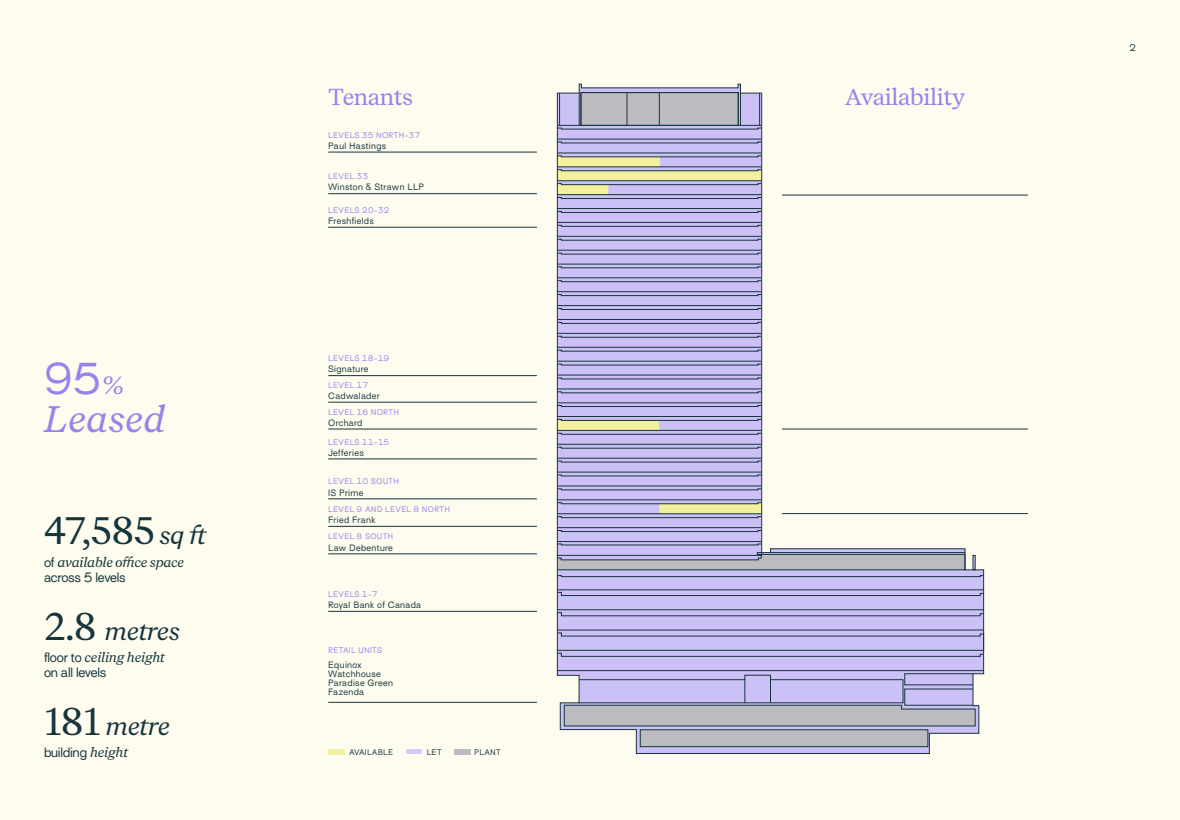
<style>
.page{position:relative;width:1180px;height:820px;background:#fdfcee}
.page>*{position:absolute;margin:0;border:0;box-sizing:border-box;transform-origin:0 0}
.t1{font:300 41px "AT Surt";color:#9882ec}
.t2{font:39px "Recife Text";color:#17353d}
.t3{font:italic 36.9px "Recife Text";color:#9882ec}
.t4{font:italic 25px "Recife Text";letter-spacing:-.02em;color:#17353d}
.t5{font:23px "Recife Text";letter-spacing:-.02em;color:#9882ec}
.t6{font:italic 13.5px "Recife Text";letter-spacing:-.02em;color:#17353d}
.t7{font:300 12.5px "AT Surt";letter-spacing:-.02em;color:#17353d}
.t8{font:300 9.05px "AT Surt";color:#17353d}
.t9{font:300 8.5px/9px "AT Surt";letter-spacing:.04em;color:#17353d}
.t10{font:300 8.5px "AT Surt";letter-spacing:.02em;color:#17353d}
.t11{font:300 7.5px "AT Surt";letter-spacing:.04em;color:#9882ec}
.t12{font:300 7.5px "AT Surt";letter-spacing:.04em;color:#17353d}
.s1{font-family:"Recife Text";font-weight:400;font-style:italic;font-size:25px}
.s2{font-style:italic;font-size:25px}
.s3{font-family:"AT Surt";font-weight:300;font-style:normal;font-size:12.5px}
.s4{font-style:normal;font-size:39px}
.s5{font-family:"Recife Text";font-weight:400;font-style:italic;font-size:13.5px}
</style>
<div class="page">
<svg style="left:557px;top:577px;width:427px;height:177px;background:#c5bfe5"></svg>
<hr style="left:557px;top:589px;width:427px;height:1px;background:#17353d">
<hr style="left:557px;top:609px;width:427px;height:1px;background:#17353d">
<svg style="left:557px;top:592px;width:427px;height:4px;background:#9e9ec7"></svg>
<hr style="left:557px;top:630px;width:427px;height:1px;background:#17353d">
<svg style="left:557px;top:612px;width:427px;height:5px;background:#a5a3cf"></svg>
<hr style="left:557px;top:670px;width:427px;height:1px;background:#17353d">
<svg style="left:557px;top:632px;width:427px;height:25px;background:#b4afde"></svg>
<svg style="left:564px;top:674px;width:412px;height:53px;background:#b7b5d2"></svg>
<div style="left:904px;top:673px;width:69px;height:12px;border:1px solid #17353d"></div>
<div style="left:904px;top:689px;width:69px;height:17px;border:1px solid #17353d"></div>
<svg style="left:557px;top:83px;width:427px;height:494px"></svg>
<hr style="left:328px;top:702px;width:209px;height:1px;background:#17353d">
<hr style="left:328px;top:611px;width:209px;height:1px;background:#17353d">
<hr style="left:328px;top:554px;width:209px;height:1px;background:#17353d">
<hr style="left:328px;top:526px;width:209px;height:1px;background:#17353d">
<hr style="left:328px;top:499px;width:209px;height:1px;background:#17353d">
<hr style="left:328px;top:459px;width:209px;height:1px;background:#17353d">
<hr style="left:328px;top:402px;width:209px;height:1px;background:#17353d">
<hr style="left:328px;top:375px;width:209px;height:1px;background:#17353d">
<hr style="left:328px;top:227px;width:209px;height:1px;background:#17353d">
<hr style="left:328px;top:152px;width:209px;height:1px;background:#17353d">
<hr style="left:328px;top:193px;width:209px;height:1px;background:#17353d">
<hr style="left:782px;top:513px;width:246px;height:1px;background:#17353d">
<hr style="left:782px;top:429px;width:246px;height:1px;background:#17353d">
<hr style="left:782px;top:195px;width:246px;height:1px;background:#17353d">
<div style="left:328px;top:749px;width:17px;height:6px;background:#f3f19e"></div>
<div style="left:406px;top:748px;width:16px;height:7px;background:#d3caf7;border:1px solid #fff"></div>
<div style="left:454px;top:749px;width:16px;height:6px;background:#bcbcc0"></div>
<hr style="left:328px;top:429px;width:209px;height:1px;background:#17353d">
<h1 class="t1" style="left:44px;top:353px;width:82px">95<span class="s1">%</span></h1>
<h3 class="t3" style="left:44px;top:392px;width:123px">Leased</h3>
<h2 class="t2" style="left:44px;top:502px;width:164px">47,585 <span class="s2">sq ft</span></h2>
<h3 class="t6" style="left:44px;top:552px;width:142px"><span class="s3">of</span> available office space</h3>
<h3 class="t7" style="left:44px;top:569px;width:83px">across 5 levels</h3>
<h3 class="t4" style="left:44px;top:613px;width:138px"><span class="s4">2.8</span> metres</h3>
<h3 class="t6" style="left:44px;top:647px;width:123px"><span class="s3">floor to</span> ceiling height</h3>
<h3 class="t7" style="left:44px;top:664px;width:64px">on all levels</h3>
<h3 class="t4" style="left:44px;top:708px;width:128px"><span class="s4">181</span> metre</h3>
<h3 class="t7" style="left:44px;top:745px;width:86px">building <span class="s5">height</span></h3>
<h3 class="t5" style="left:328px;top:80px;width:86px">Tenants</h3>
<h3 class="t5" style="left:845px;top:80px;width:122px">Availability</h3>
<p class="t11" style="left:328px;top:130px;width:94px">LEVELS 35 NORTH-37</p>
<p class="t11" style="left:328px;top:172px;width:42px">LEVEL 33</p>
<p class="t9" style="left:328px;top:142px;width:60px">Paul Hastings</p>
<p class="t9" style="left:328px;top:184px;width:98px">Winston &amp; Strawn LLP</p>
<p class="t11" style="left:328px;top:205px;width:63px">LEVELS 20-32</p>
<p class="t9" style="left:328px;top:217px;width:47px">Freshfields</p>
<p class="t11" style="left:328px;top:354px;width:63px">LEVELS 18-19</p>
<p class="t9" style="left:328px;top:366px;width:42px">Signature</p>
<p class="t11" style="left:328px;top:380px;width:42px">LEVEL 17</p>
<p class="t9" style="left:328px;top:392px;width:53px">Cadwalader</p>
<p class="t11" style="left:328px;top:407px;width:72px">LEVEL 16 NORTH</p>
<p class="t9" style="left:328px;top:419px;width:36px">Orchard</p>
<p class="t11" style="left:328px;top:437px;width:63px">LEVELS 11-15</p>
<p class="t9" style="left:328px;top:449px;width:37px">Jefferies</p>
<p class="t11" style="left:328px;top:477px;width:72px">LEVEL 10 SOUTH</p>
<p class="t9" style="left:328px;top:489px;width:37px">IS Prime</p>
<p class="t11" style="left:328px;top:504px;width:123px">LEVEL 9 AND LEVEL 8 NORTH</p>
<p class="t9" style="left:328px;top:516px;width:49px">Fried Frank</p>
<p class="t11" style="left:328px;top:532px;width:67px">LEVEL 8 SOUTH</p>
<p class="t9" style="left:328px;top:544px;width:66px">Law Debenture</p>
<p class="t11" style="left:328px;top:589px;width:51px">LEVELS 1-7</p>
<p class="t10" style="left:328px;top:599px;width:95px">Royal Bank of Canada</p>
<p class="t11" style="left:328px;top:646px;width:55px">RETAIL UNITS</p>
<p class="t9" style="left:328px;top:661px;width:66px">Equinox<br>Watchhouse<br>Paradise Green<br>Fazenda</p>
<p class="t12" style="left:349px;top:747px;width:46px">AVAILABLE</p>
<p class="t12" style="left:427px;top:747px;width:16px">LET</p>
<p class="t12" style="left:474px;top:747px;width:28px">PLANT</p>
<p class="t8" style="left:1130px;top:41px;width:8px">2</p>
</div>
